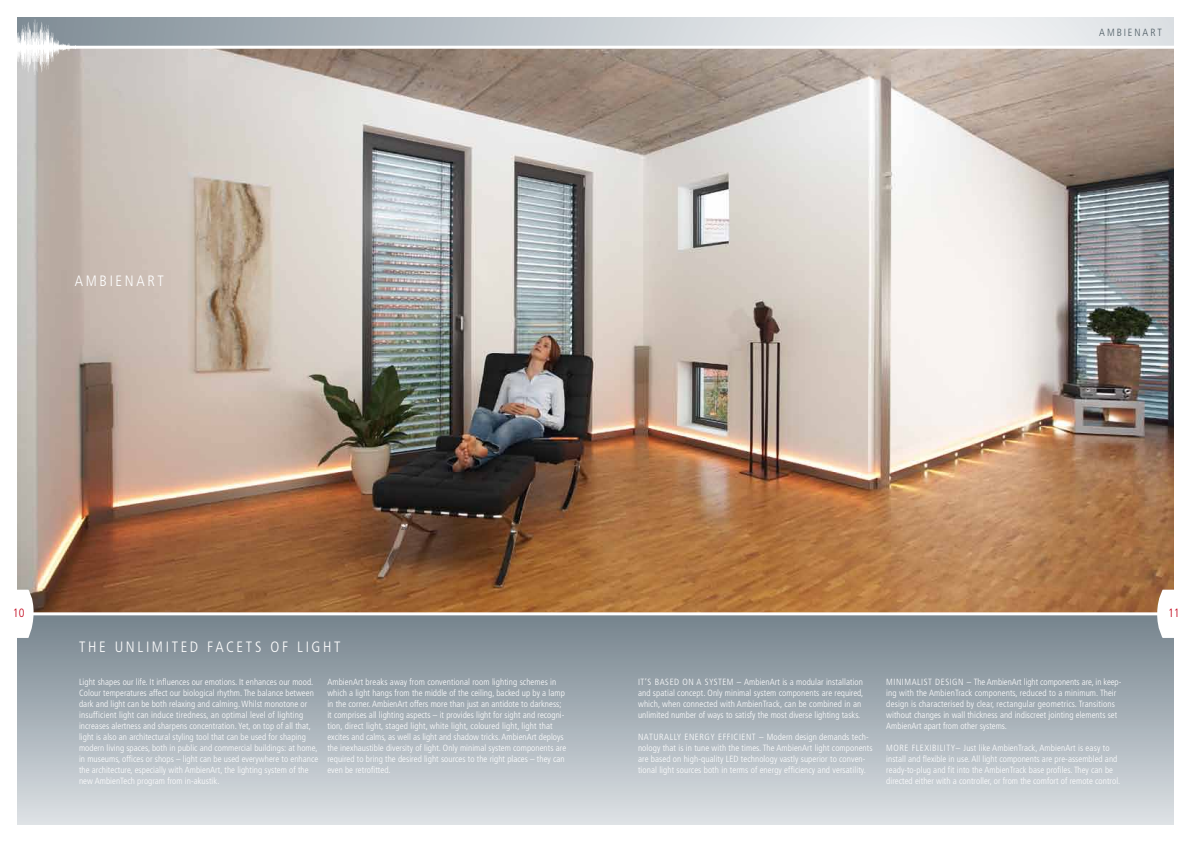
<style>
.page{position:relative;width:1191px;height:842px;background:#fff}
.page>*{position:absolute;margin:0;border:0;box-sizing:border-box;transform-origin:0 0}
.t1{font:300 condensed 15px "Frutiger";letter-spacing:.175em;color:#fff}
.t2{font:300 condensed 12px "Frutiger";color:#c10218}
.t3{font:300 condensed 10.4px "Frutiger";letter-spacing:.185em;color:#4e5c64}
.t4{font:300 condensed 9px/11px "Frutiger";letter-spacing:.005em;color:#fff}
.t5{font:300 condensed 9px "Frutiger";letter-spacing:.06em;color:#fff}
</style>
<div class="page">
<svg style="left:17px;top:17px;width:1157px;height:29px;background:#c8ced2"></svg>
<img style="left:17px;top:49px;width:1157px;height:563px">
<div style="left:17px;top:614px;width:1157px;height:211px;background:linear-gradient(to bottom,#74838c,#dde1e5)"></div>
<svg style="left:17px;top:590px;width:17px;height:48px"></svg>
<hr style="left:29px;top:612px;width:1133px;height:3px;background:#fff">
<svg style="left:17px;top:19px;width:72px;height:56px"></svg>
<svg style="left:1156px;top:590px;width:18px;height:48px"></svg>
<h1 class="t1" style="left:75px;top:272px;width:90px">AMBIENART</h1>
<p class="t3" style="left:1099px;top:26px;width:64px">AMBIENART</p>
<h2 class="t2" style="left:13px;top:606px;width:13px">10</h2>
<h1 class="t1" style="left:79px;top:639px;width:18px">The</h1>
<h1 class="t1" style="left:115px;top:639px;width:21px">unlimite</h1>
<h1 class="t1" style="left:190px;top:639px;width:36px">d facet</h1>
<h1 class="t1" style="left:255px;top:639px;width:77px">s of li ght</h1>
<p class="t4" style="left:79px;top:677px;width:241px">Light shapes our life. It influences our emotions. It enhances our mood.<br>Colour temperatures affect our biological rhythm. The balance between dark and light can be both relaxing and calming. Whilst monotone or insufficient light can induce tiredness, an optimal level of lighting increases alertness and sharpens concentration. Yet, on top of all that, light is also an architectural styling tool that can be used for shaping modern living spaces, both in public and commercial buildings: at home, in museums, offices or shops – light can be used everywhere to enhance the architecture, especially with AmbienArt, the lighting system of the new AmbienTech program from in-akustik.</p>
<p class="t4" style="left:327px;top:677px;width:240px">AmbienArt breaks away from conventional room lighting schemes in which a light hangs from the middle of the ceiling, backed up by a lamp in the corner. AmbienArt offers more than just an antidote to darkness; it comprises all lighting aspects – it provides light for sight and recogni&shy;tion, direct light, staged light, white light, coloured light, light that excites and calms, as well as light and shadow tricks. AmbienArt deploys the inexhaustible diversity of light. Only minimal system components are required to bring the desired light sources to the right places – they can even be retrofitted.</p>
<p class="t4" style="left:638px;top:677px;width:227px;text-indent:99px">– AmbienArt is a modular installation and spatial concept. Only minimal system components are required, which, when connected with AmbienTrack, can be combined in an unlimited number of ways to satisfy the most diverse lighting tasks.</p>
<p class="t4" style="left:638px;top:732px;width:32px">Naturally</p>
<p class="t4" style="left:684px;top:732px;width:52px">energy efficient</p>
<p class="t5" style="left:638px;top:677px;width:86px">It’s based on a system</p>
<p class="t4" style="left:638px;top:732px;width:236px;text-indent:121px">– Modern design demands tech&shy;nology that is in tune with the times. The AmbienArt light components are based on high-quality LED technology vastly superior to conven&shy;tional light sources both in terms of energy efficiency and versatility.</p>
<p class="t4" style="left:886px;top:677px;width:237px;text-indent:37px">st De si gn – The AmbienArt light components are, in keep&shy;ing with the AmbienTrack components, reduced to a minimum. Their design is characterised by clear, rectangular geometrics. Transitions without changes in wall thickness and indiscreet jointing elements set AmbienArt apart from other systems.</p>
<p class="t4" style="left:886px;top:743px;width:31px">More Flexibility</p>
<p class="t4" style="left:886px;top:677px;width:13px">Minimali</p>
<p class="t4" style="left:886px;top:743px;width:235px;text-indent:69px">– Just like AmbienTrack, AmbienArt is easy to install and flexible in use. All light components are pre-assembled and ready-to-plug and fit into the AmbienTrack base profiles. They can be directed either with a controller, or from the comfort of remote control.</p>
<h2 class="t2" style="left:1168px;top:606px;width:13px">11</h2>
</div>
